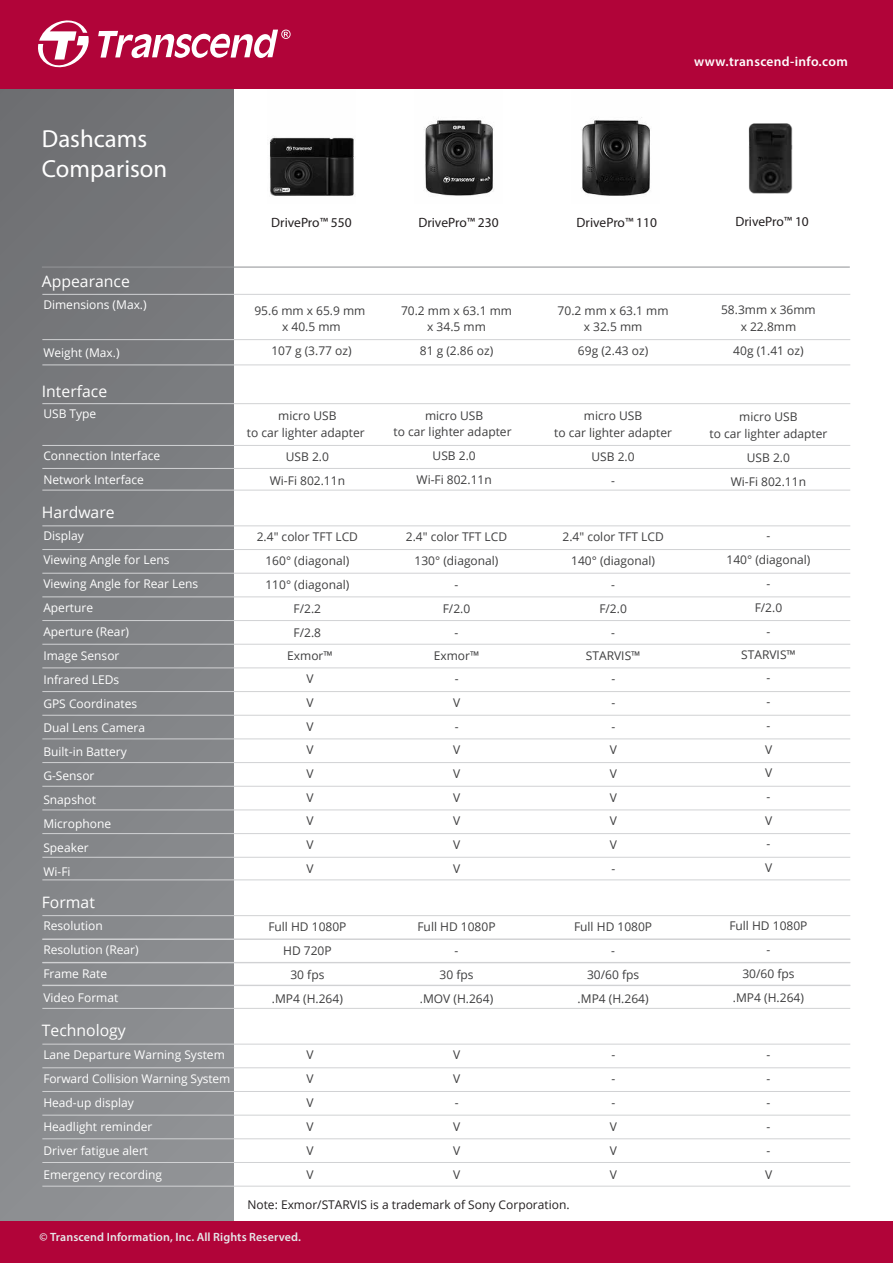
<style>
.page{position:relative;width:893px;height:1263px;background:#fff}
.page>*{position:absolute;margin:0;border:0;box-sizing:border-box;transform-origin:0 0}
.t1{font:24.75px/29.7px "Myriad Pro";color:#fff}
.t2{font:15.75px "Open Sans";color:#fff}
.t3{font:13.5px "Myriad Pro";color:#231f20}
.t4{font:600 13.5px "Myriad Pro";letter-spacing:.025em;color:#fff}
.t5{font:12px/24px "Open Sans";color:#3e3e3f;text-align:center}
.t6{font:12px/24px "Open Sans";color:#fff}
.t7{font:12px "Open Sans";color:#231f20}
.t8{font:600 12px "Myriad Pro";letter-spacing:.01em;color:#e6e7e9}
</style>
<div class="page">
<div style="left:0;top:88px;width:234px;height:1134px;background:linear-gradient(to bottom,#707174,#909295)"></div>
<hr style="left:42px;top:267px;width:808px;height:1px;background:#939598">
<hr style="left:42px;top:403px;width:808px;height:1px;background:#d1d2d4">
<hr style="left:42px;top:468px;width:808px;height:1px;background:#d1d2d4">
<hr style="left:42px;top:294px;width:808px;height:1px;background:#d1d2d4">
<hr style="left:42px;top:339px;width:808px;height:1px;background:#d1d2d4">
<hr style="left:42px;top:445px;width:808px;height:1px;background:#d1d2d4">
<hr style="left:42px;top:364px;width:808px;height:1px;background:#d1d2d4">
<hr style="left:42px;top:525px;width:808px;height:1px;background:#d1d2d4">
<hr style="left:42px;top:573px;width:808px;height:1px;background:#d1d2d4">
<hr style="left:42px;top:549px;width:808px;height:1px;background:#d1d2d4">
<hr style="left:42px;top:596px;width:808px;height:1px;background:#d1d2d4">
<hr style="left:42px;top:644px;width:808px;height:1px;background:#d1d2d4">
<hr style="left:42px;top:620px;width:808px;height:1px;background:#d1d2d4">
<hr style="left:42px;top:667px;width:808px;height:1px;background:#d1d2d4">
<hr style="left:42px;top:715px;width:808px;height:1px;background:#d1d2d4">
<hr style="left:42px;top:691px;width:808px;height:1px;background:#d1d2d4">
<hr style="left:42px;top:738px;width:808px;height:1px;background:#d1d2d4">
<hr style="left:42px;top:786px;width:808px;height:1px;background:#d1d2d4">
<hr style="left:42px;top:762px;width:808px;height:1px;background:#d1d2d4">
<hr style="left:42px;top:809px;width:808px;height:1px;background:#d1d2d4">
<hr style="left:42px;top:833px;width:808px;height:1px;background:#d1d2d4">
<hr style="left:42px;top:857px;width:808px;height:1px;background:#d1d2d4">
<hr style="left:42px;top:490px;width:808px;height:1px;background:#d1d2d4">
<hr style="left:42px;top:1044px;width:808px;height:1px;background:#d1d2d4">
<hr style="left:42px;top:1091px;width:808px;height:1px;background:#d1d2d4">
<hr style="left:42px;top:1067px;width:808px;height:1px;background:#d1d2d4">
<hr style="left:42px;top:1115px;width:808px;height:1px;background:#d1d2d4">
<hr style="left:42px;top:1162px;width:808px;height:1px;background:#d1d2d4">
<hr style="left:42px;top:1138px;width:808px;height:1px;background:#d1d2d4">
<hr style="left:42px;top:1186px;width:808px;height:1px;background:#d1d2d4">
<hr style="left:42px;top:1008px;width:808px;height:1px;background:#d1d2d4">
<hr style="left:42px;top:915px;width:808px;height:1px;background:#d1d2d4">
<hr style="left:42px;top:939px;width:808px;height:1px;background:#d1d2d4">
<hr style="left:42px;top:962px;width:808px;height:1px;background:#d1d2d4">
<hr style="left:42px;top:879px;width:808px;height:1px;background:#d1d2d4">
<hr style="left:42px;top:985px;width:808px;height:1px;background:#d1d2d4">
<img style="left:571px;top:88px;width:59px;height:108px">
<img style="left:414px;top:88px;width:88px;height:108px">
<img style="left:267px;top:88px;width:89px;height:108px">
<div style="left:0;top:1222px;width:893px;height:41px;background:#b10439"></div>
<div style="left:0;top:0;width:893px;height:88px;background:#b10439"></div>
<svg style="left:38px;top:20px;width:51px;height:48px"></svg>
<svg style="left:98px;top:30px;width:193px;height:29px"></svg>
<img style="left:630px;top:88px;width:263px;height:108px">
<p class="t4" style="left:694px;top:52px;width:155px">www.transcend-info.com</p>
<h1 class="t1" style="left:42px;top:124px;width:127px">Dashcams<br>Comparison</h1>
<p class="t3" style="left:271px;top:214px;width:82px">DrivePro™ 550</p>
<h2 class="t2" style="left:42px;top:270px;width:90px">Appearance</h2>
<p class="t6" style="left:43px;top:292px;width:105px">Dimensions (Max.)</p>
<p class="t6" style="left:43px;top:340px;width:78px">Weight (Max.)</p>
<h2 class="t2" style="left:42px;top:381px;width:67px">Interface</h2>
<p class="t6" style="left:43px;top:401px;width:54px">USB Type</p>
<p class="t6" style="left:43px;top:443px;width:118px">Connection Interface<br>Network Interface</p>
<h2 class="t2" style="left:42px;top:502px;width:74px">Hardware</h2>
<p class="t6" style="left:43px;top:524px;width:156px">Display<br>Viewing Angle for Lens<br>Viewing Angle for Rear Lens<br>Aperture<br>Aperture (Rear)<br>Image Sensor<br>Infrared LEDs<br>GPS Coordinates<br>Dual Lens Camera<br>Built-in Battery<br>G-Sensor<br>Snapshot<br>Microphone<br>Speaker<br>Wi-Fi</p>
<h2 class="t2" style="left:42px;top:891px;width:55px">Format</h2>
<p class="t6" style="left:43px;top:913px;width:97px">Resolution<br>Resolution (Rear)<br>Frame Rate<br>Video Format</p>
<h2 class="t2" style="left:42px;top:1020px;width:85px">Technology</h2>
<p class="t6" style="left:43px;top:1042px;width:189px">Lane Departure Warning System<br>Forward Collision Warning System<br>Head-up display<br>Headlight reminder<br>Driver fatigue alert<br>Emergency recording</p>
<p class="t5" style="left:254px;top:302px;width:112px;line-height:16.5px">95.6 mm x 65.9 mm x 40.5 mm</p>
<p class="t5" style="left:271px;top:339px;width:82px">107 g (3.77 oz)</p>
<p class="t5" style="left:247px;top:407px;width:119px;line-height:16.5px">micro USB<br>to car lighter adapter</p>
<p class="t5" style="left:270px;top:444px;width:77px">USB 2.0<br>Wi-Fi 802.11n</p>
<p class="t5" style="left:257px;top:524px;width:103px">2.4" color TFT LCD<br>160° (diagonal)<br>110° (diagonal)<br>F/2.2<br>F/2.8</p>
<p class="t5" style="left:287px;top:643px;width:47px">Exmor™<br>V<br>V<br>V<br>V<br>V<br>V<br>V<br>V<br>V</p>
<p class="t5" style="left:268px;top:914px;width:80px">Full HD 1080P<br>HD 720P<br>30 fps<br>.MP4 (H.264)</p>
<p class="t5" style="left:306px;top:1043px;width:9px;text-align:justify">V V V V V V</p>
<p class="t3" style="left:418px;top:214px;width:82px">DrivePro™ 230</p>
<p class="t5" style="left:401px;top:302px;width:112px;line-height:16.5px">70.2 mm x 63.1 mm x 34.5 mm</p>
<p class="t5" style="left:420px;top:339px;width:75px">81 g (2.86 oz)</p>
<p class="t5" style="left:394px;top:407px;width:119px;line-height:16.5px">micro USB<br>to car lighter adapter</p>
<p class="t5" style="left:417px;top:443px;width:77px">USB 2.0<br>Wi-Fi 802.11n</p>
<p class="t5" style="left:406px;top:524px;width:103px">2.4" color TFT LCD<br>130° (diagonal)<br>-<br>F/2.0<br>-</p>
<p class="t5" style="left:434px;top:643px;width:47px">Exmor™ -<br>V<br>-<br>V<br>V<br>V<br>V<br>V<br>V</p>
<p class="t5" style="left:417px;top:914px;width:80px">Full HD 1080P -<br>30 fps<br>.MOV (H.264)</p>
<p class="t5" style="left:453px;top:1043px;width:9px;text-align:left">V<br>V -<br>V<br>V<br>V</p>
<p class="t3" style="left:577px;top:214px;width:82px">DrivePro™ 110</p>
<p class="t5" style="left:558px;top:302px;width:112px;line-height:16.5px">70.2 mm x 63.1 mm x 32.5 mm</p>
<p class="t5" style="left:578px;top:339px;width:72px">69g (2.43 oz)</p>
<p class="t5" style="left:554px;top:407px;width:119px;line-height:16.5px">micro USB<br>to car lighter adapter</p>
<p class="t5" style="left:592px;top:444px;width:45px">USB 2.0 -</p>
<p class="t5" style="left:562px;top:524px;width:103px">2.4" color TFT LCD<br>140° (diagonal)<br>-<br>F/2.0<br>-</p>
<p class="t5" style="left:586px;top:643px;width:56px">STARVIS™ -<br>-<br>-<br>V<br>V<br>V<br>V<br>V<br>-</p>
<p class="t5" style="left:574px;top:914px;width:80px">Full HD 1080P -<br>30/60 fps .MP4 (H.264)</p>
<p class="t5" style="left:610px;top:1043px;width:9px;text-align:left">- - -<br>V<br>V<br>V</p>
<p class="t7" style="left:247px;top:1197px;width:324px">Note: Exmor/STARVIS is a trademark of Sony Corporation.</p>
<p class="t8" style="left:40px;top:1229px;width:263px">© Transcend Information, Inc. All Rights Reserved.</p>
<p class="t3" style="left:735px;top:214px;width:75px">DrivePro™ 10</p>
<p class="t5" style="left:721px;top:301px;width:96px;line-height:16.5px">58.3mm x 36mm x 22.8mm</p>
<p class="t5" style="left:733px;top:338px;width:72px">40g (1.41 oz)</p>
<p class="t5" style="left:709px;top:408px;width:119px;line-height:16.5px">micro USB<br>to car lighter adapter</p>
<p class="t5" style="left:731px;top:445px;width:77px">USB 2.0<br>Wi-Fi 802.11n</p>
<p class="t5" style="left:726px;top:524px;width:85px">-<br>140° (diagonal) -<br>F/2.0<br>-</p>
<p class="t5" style="left:741px;top:642px;width:56px">STARVIS™ -<br>-<br>-<br>V<br>V<br>-<br>V<br>-<br>V</p>
<p class="t5" style="left:729px;top:913px;width:80px">Full HD 1080P -<br>30/60 fps .MP4 (H.264)</p>
<p class="t5" style="left:765px;top:1042px;width:9px;text-align:left">- - - - -<br>V</p>
</div>
